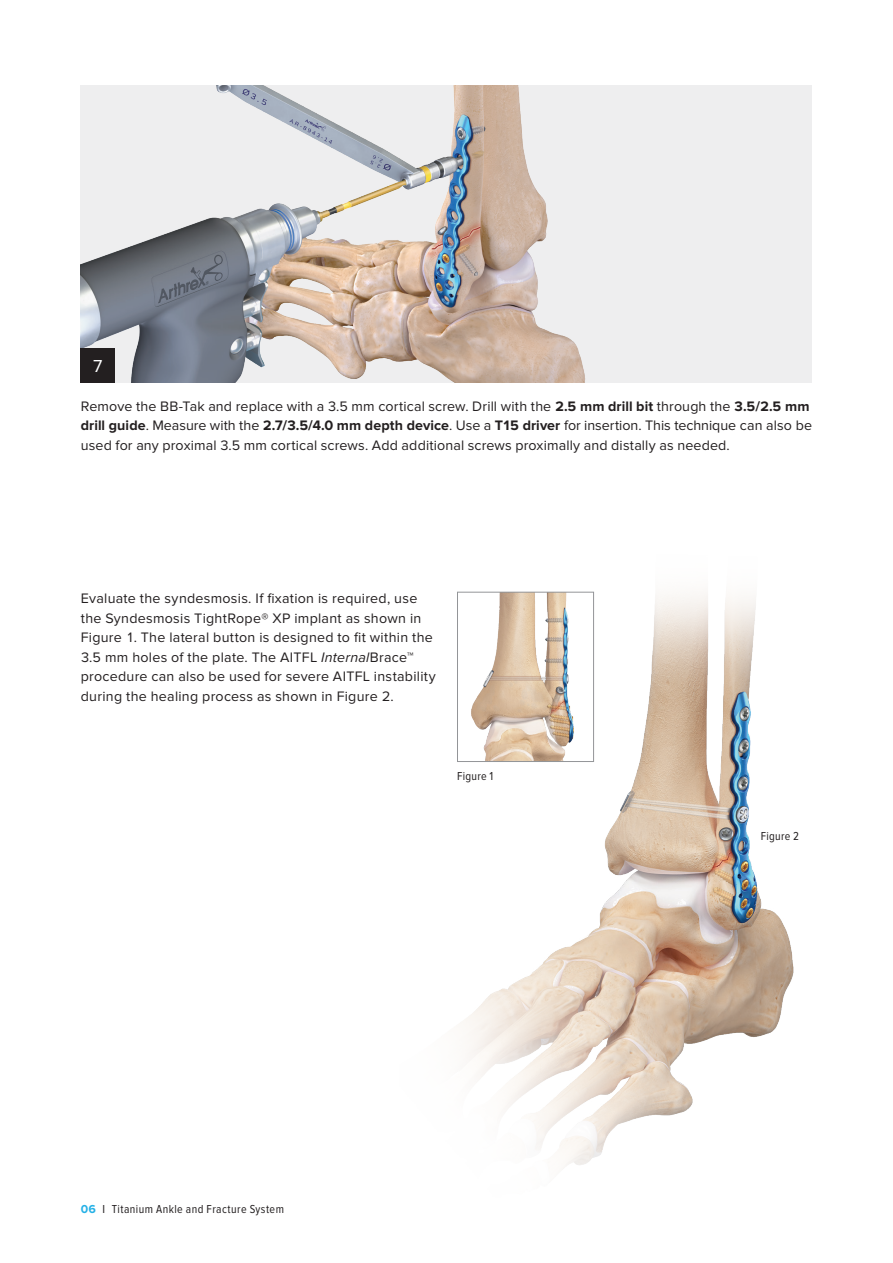
<style>
.page{position:relative;width:893px;height:1263px;background:#fff}
.page>*{position:absolute;margin:0;border:0;box-sizing:border-box;transform-origin:0 0}
.t1{font:18px "Proxima Nova";color:#fff}
.t2{font:14.25px/19.5px "Proxima Nova";letter-spacing:.015em;color:#231f20}
.t3{font:12px "Proxima Nova Cond";letter-spacing:.035em;color:#231f20}
.s1{font-weight:700}
.s2{font-style:italic}
.s3{font-family:"Proxima Nova";font-weight:700;color:#26b1e6}
</style>
<div class="page">
<div style="left:81px;top:85px;width:731px;height:298px;background:#eeeeef"></div>
<img style="left:81px;top:85px;width:504px;height:298px">
<div style="left:81px;top:349px;width:34px;height:34px;background:#231f20"></div>
<img style="left:457px;top:591px;width:337px;height:575px">
<img style="left:459px;top:594px;width:133px;height:166px">
<div style="left:457px;top:592px;width:137px;height:170px;border:1px solid #939598"></div>
<p class="t1" style="left:92px;top:355px;width:12px">7</p>
<p class="t2" style="left:81px;top:397px;width:733px">Remove the BB-Tak and replace with a 3.5 mm cortical screw. Drill with the <span class="s1">2.5 mm drill bit</span> through the <span class="s1">3.5/2.5 mm drill guide</span>. Measure with the <span class="s1">2.7/3.5/4.0 mm depth device</span>. Use a <span class="s1">T15 driver</span> for insertion. This technique can also be used for any proximal 3.5 mm cortical screws. Add additional screws proximally and distally as needed.</p>
<p class="t2" style="left:81px;top:589px;width:356px">Evaluate the syndesmosis. If fixation is required, use the Syndesmosis TightRope® XP implant as shown in Figure 1. The lateral button is designed to fit within the 3.5 mm holes of the plate. The AITFL <span class="s2">Internal</span>Brace™ procedure can also be used for severe AITFL instability during the healing process as shown in Figure 2.</p>
<p class="t3" style="left:457px;top:769px;width:38px">Figure 1</p>
<p class="t3" style="left:81px;top:1202px;width:205px"><span class="s3">06</span> I Titanium Ankle and Fracture System</p>
<p class="t3" style="left:761px;top:829px;width:40px">Figure 2</p>
</div>
